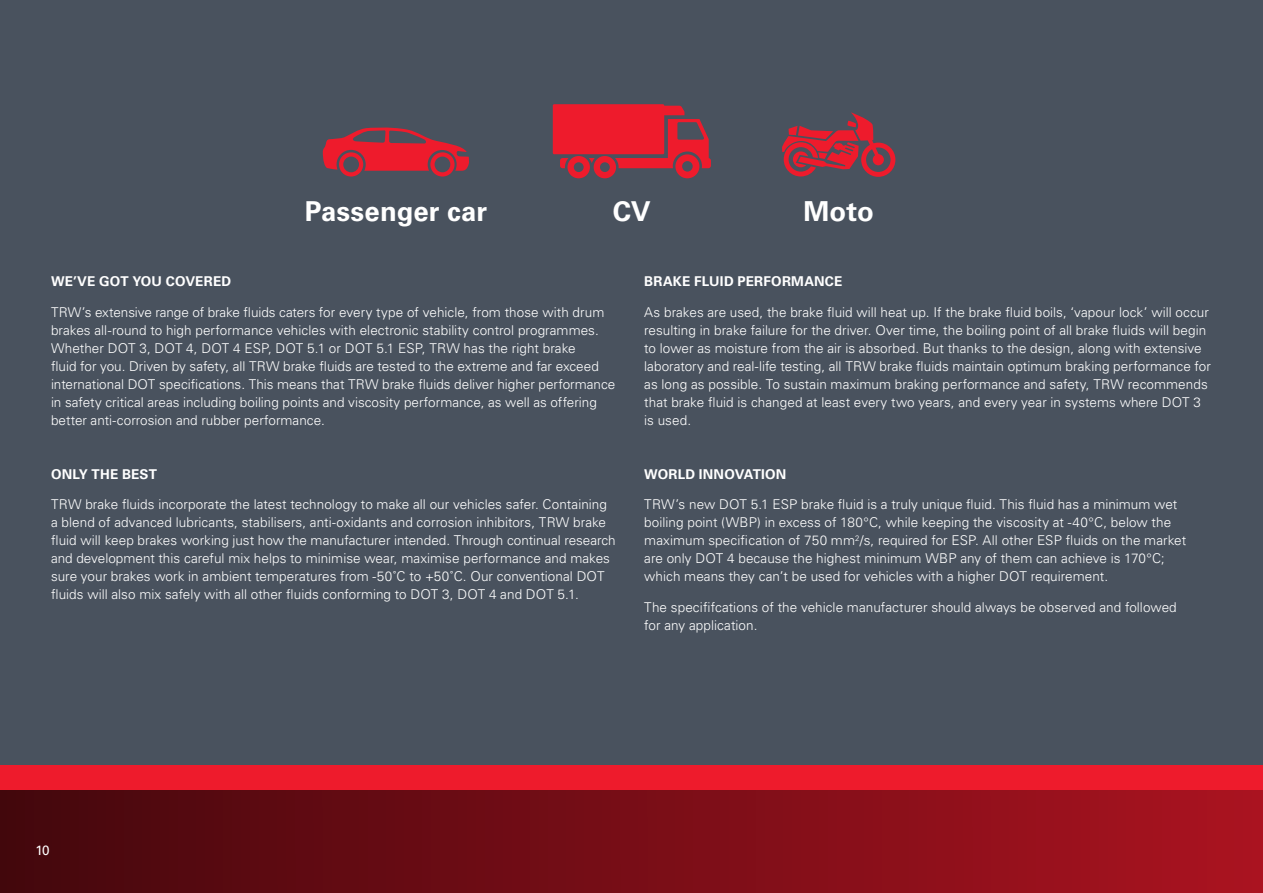
<style>
.page{position:relative;width:1263px;height:893px;background:#fff}
.page>*{position:absolute;margin:0;border:0;box-sizing:border-box;transform-origin:0 0}
.t1{font:700 27.45px "Univers LT Pro 65";letter-spacing:.005em;color:#fff}
.t2{font:300 13.5px/18px "Univers LT Pro 45";letter-spacing:.005em;color:#fff}
.t3{font:700 13.5px "Univers LT Pro 65";letter-spacing:.015em;color:#fff}
.t4{font:13.5px "Univers LT Pro 55 Roman";color:#fff}
</style>
<div class="page">
<div style="left:0;top:0;width:1263px;height:823px;background:#49525e"></div>
<div style="left:0;top:765px;width:1263px;height:128px;background:#ee1b2c"></div>
<div style="left:0;top:791px;width:1263px;height:102px;background:linear-gradient(to right,#45070d,#ab1320)"></div>
<svg style="left:323px;top:127px;width:146px;height:50px"></svg>
<svg style="left:553px;top:104px;width:158px;height:74px"></svg>
<svg style="left:782px;top:112px;width:113px;height:65px"></svg>
<div style="left:873px;top:154px;width:11px;height:11px;background:#ee1b2c;border-radius:50%"></div>
<h1 class="t1" style="left:305px;top:195px;width:184px">Passenger car</h1>
<h1 class="t1" style="left:613px;top:195px;width:39px">CV</h1>
<h1 class="t1" style="left:804px;top:195px;width:72px">Moto</h1>
<p class="t3" style="left:51px;top:273px;width:182px">WE’VE GOT YOU COVERED</p>
<p class="t2" style="left:51px;top:303px;width:566px">TRW’s extensive range of brake fluids caters for every type of vehicle, from those with drum brakes all-round to high performance vehicles with electronic stability control programmes.<br>Whether DOT 3, DOT 4, DOT 4 ESP, DOT 5.1 or DOT 5.1 ESP, TRW has the right brake<br>fluid for you. Driven by safety, all TRW brake fluids are tested to the extreme and far exceed international DOT specifications. This means that TRW brake fluids deliver higher performance in safety critical areas including boiling points and viscosity performance, as well as offering better anti-corrosion and rubber performance.</p>
<p class="t3" style="left:51px;top:466px;width:107px">ONLY THE BEST</p>
<p class="t2" style="left:51px;top:496px;width:566px">TRW brake fluids incorporate the latest technology to make all our vehicles safer. Containing a blend of advanced lubricants, stabilisers, anti-oxidants and corrosion inhibitors, TRW brake fluid will keep brakes working just how the manufacturer intended. Through continual research and development this careful mix helps to minimise wear, maximise performance and makes sure your brakes work in ambient temperatures from -50˚C to +50˚C. Our conventional DOT fluids will also mix safely with all other fluids conforming to DOT 3, DOT 4 and DOT 5.1.</p>
<p class="t3" style="left:644px;top:273px;width:200px">BRAKE FLUID PERFORMANCE</p>
<p class="t2" style="left:644px;top:303px;width:568px">As brakes are used, the brake fluid will heat up. If the brake fluid boils, ‘vapour lock’ will occur resulting in brake failure for the driver. Over time, the boiling point of all brake fluids will begin to lower as moisture from the air is absorbed. But thanks to the design, along with extensive laboratory and real-life testing, all TRW brake fluids maintain optimum braking performance for as long as possible. To sustain maximum braking performance and safety, TRW recommends that brake fluid is changed at least every two years, and every year in systems where DOT 3 is used.</p>
<p class="t3" style="left:644px;top:466px;width:144px">WORLD INNOVATION</p>
<p class="t2" style="left:644px;top:496px;width:543px">TRW’s new DOT 5.1 ESP brake fluid is a truly unique fluid. This fluid has a minimum wet boiling point (WBP) in excess of 180°C, while keeping the viscosity at -40°C, below the maximum specification of 750 mm<sup>2</sup>/s, required for ESP. All other ESP fluids on the market are only DOT 4 because the highest minimum WBP any of them can achieve is 170°C; which means they can’t be used for vehicles with a higher DOT requirement.</p>
<p class="t2" style="left:644px;top:598px;width:534px">The specififcations of the vehicle manufacturer should always be observed and followed for any application.</p>
<p class="t4" style="left:35px;top:843px;width:16px">10</p>
</div>
